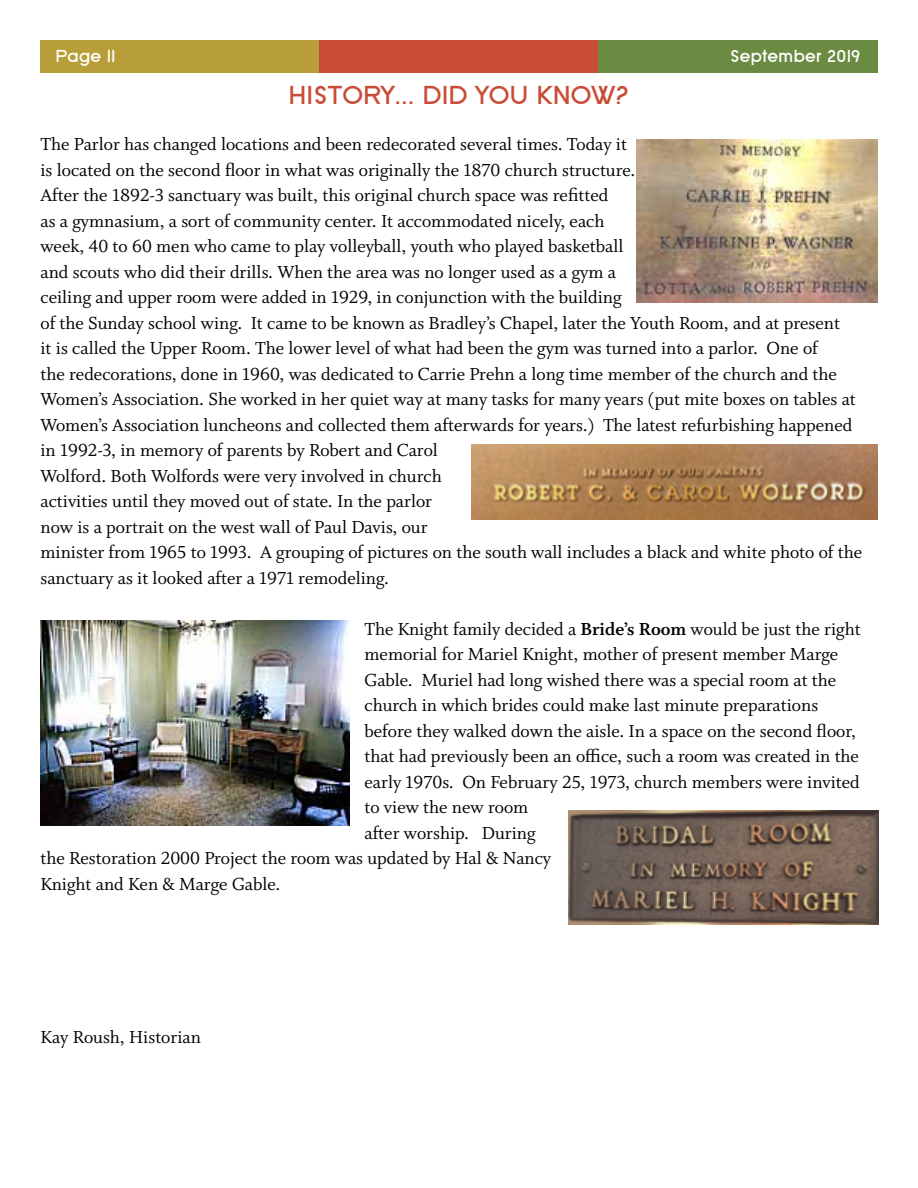
<style>
.page{position:relative;width:918px;height:1188px;background:#fff}
.page>*{position:absolute;margin:0;border:0;box-sizing:border-box;transform-origin:0 0}
.t1{font:700 27px "SF Old Republic";color:#c94d36}
.t2{font:19.5px/25.5px "Whitman";color:#000}
.t3{font:700 18px "SF Old Republic";color:#fff}
.s1{font-weight:700}
</style>
<div class="page">
<img style="left:636px;top:139px;width:242px;height:164px">
<img style="left:40px;top:620px;width:310px;height:206px">
<img style="left:471px;top:445px;width:407px;height:75px">
<img style="left:568px;top:810px;width:311px;height:114px">
<div style="left:40px;top:40px;width:280px;height:33px;background:#b89e38"></div>
<div style="left:319px;top:40px;width:279px;height:33px;background:#c94d36"></div>
<div style="left:598px;top:40px;width:280px;height:33px;background:#6b8a42"></div>
<p class="t3" style="left:55px;top:46px;width:62px">Page 11</p>
<p class="t3" style="left:730px;top:46px;width:132px">September 2019</p>
<h1 class="t1" style="left:289px;top:80px;width:342px">HISTORY... DID YOU KNOW?</h1>
<p class="t2" style="left:40px;top:132px;width:823px">The Parlor has changed locations and been redecorated several times. Today it<br>is located on the second floor in what was originally the 1870 church structure.<br>After the 1892-3 sanctuary was built, this original church space was refitted<br>as a gymnasium, a sort of community center. It accommodated nicely, each<br>week, 40 to 60 men who came to play volleyball, youth who played basketball<br>and scouts who did their drills. When the area was no longer used as a gym a<br>ceiling and upper room were added in 1929, in conjunction with the building<br>of the Sunday school wing. It came to be known as Bradley’s Chapel, later the Youth Room, and at present<br>it is called the Upper Room. The lower level of what had been the gym was turned into a parlor. One of<br>the redecorations, done in 1960, was dedicated to Carrie Prehn a long time member of the church and the Women’s Association. She worked in her quiet way at many tasks for many years (put mite boxes on tables at Women’s Association luncheons and collected them afterwards for years.) The latest refurbishing happened in 1992-3, in memory of parents by Robert and Carol<br>Wolford. Both Wolfords were very involved in church<br>activities until they moved out of state. In the parlor<br>now is a portrait on the west wall of Paul Davis, our<br>minister from 1965 to 1993. A grouping of pictures on the south wall includes a black and white photo of the sanctuary as it looked after a 1971 remodeling.</p>
<p class="t2" style="left:364px;top:616px;width:498px">The Knight family decided a <span class="s1">Bride’s Room</span> would be just the right</p>
<p class="t2" style="left:364px;top:642px;width:475px">memorial for Mariel Knight, mother of present member Marge</p>
<p class="t2" style="left:364px;top:667px;width:473px">Gable. Muriel had long wished there was a special room at the</p>
<p class="t2" style="left:364px;top:693px;width:455px">church in which brides could make last minute preparations</p>
<p class="t2" style="left:364px;top:719px;width:493px">before they walked down the aisle. In a space on the second floor,</p>
<p class="t2" style="left:364px;top:744px;width:496px">that had previously been an office, such a room was created in the</p>
<p class="t2" style="left:364px;top:770px;width:497px">early 1970s. On February 25, 1973, church members were invited</p>
<p class="t2" style="left:364px;top:795px;width:165px">to view the new room</p>
<p class="t2" style="left:364px;top:821px;width:173px">after worship. During</p>
<p class="t2" style="left:40px;top:846px;width:513px">the Restoration 2000 Project the room was updated by Hal &amp; Nancy</p>
<p class="t2" style="left:40px;top:872px;width:241px">Knight and Ken &amp; Marge Gable.</p>
<p class="t2" style="left:40px;top:1025px;width:162px">Kay Roush, Historian</p>
</div>
